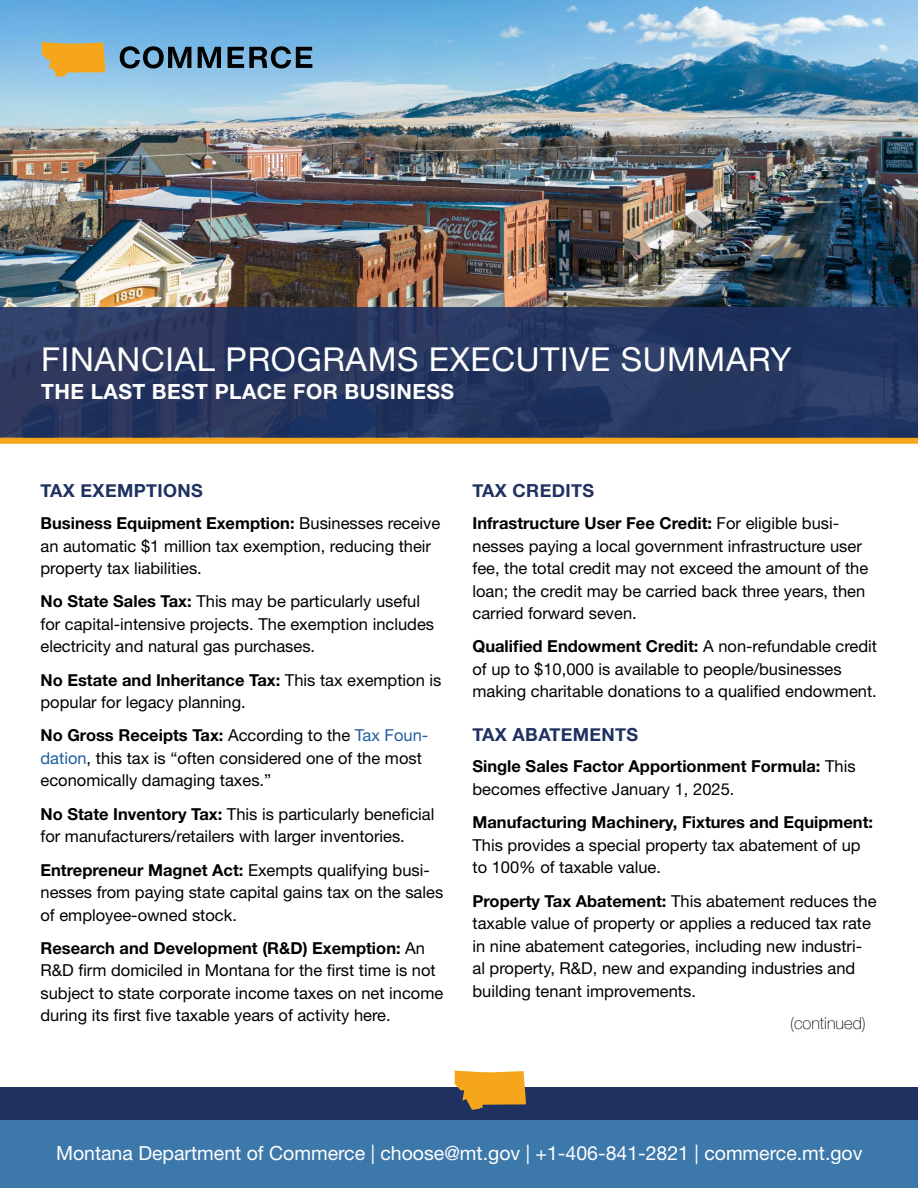
<style>
.page{position:relative;width:918px;height:1188px;background:#fff}
.page>*{position:absolute;margin:0;border:0;box-sizing:border-box;transform-origin:0 0}
.t1{font:33px "Helvetica Neue LT Std";letter-spacing:.02em;color:#fff}
.t2{font:700 21px "Helvetica Neue LT Std";letter-spacing:.02em;color:#fff}
.t3{font:19.5px "Helvetica Neue LT Std";color:#fff}
.t4{font:700 18px "Helvetica Neue";letter-spacing:.02em;color:#1e3160}
.t5{font:16.5px/22.5px "Helvetica Neue LT Std";color:#000}
.t6{font:700 16.5px/22.5px "Helvetica Neue LT Std";color:#000}
.t7{font:100 16.5px "Helvetica Neue";color:#000}
.s1{font-weight:700}
.s2{color:#215e9e}
.s3{font-weight:400}
</style>
<div class="page">
<img style="left:0;top:0;width:918px;height:307px">
<div style="left:0;top:1102px;width:918px;height:86px;background:#3d78aa"></div>
<div style="left:0;top:1088px;width:918px;height:32px;background:#1e3160"></div>
<svg style="left:455px;top:1070px;width:71px;height:40px"></svg>
<div style="left:0;top:307px;width:918px;height:131px;background:linear-gradient(to bottom,#283760,#25365f)"></div>
<div style="left:0;top:438px;width:918px;height:6px;background:#f5a61d"></div>
<svg style="left:42px;top:42px;width:63px;height:35px;background:#dfac47"></svg>
<svg style="left:120px;top:46px;width:71px;height:23px;background:#47677e"></svg>
<svg style="left:198px;top:47px;width:23px;height:21px"></svg>
<svg style="left:228px;top:46px;width:84px;height:23px;background:#46667d"></svg>
<h1 class="t1" style="left:41px;top:339px;width:752px">FINANCIAL PROGRAMS EXECUTIVE SUMMARY</h1>
<p class="t2" style="left:41px;top:379px;width:414px">THE LAST BEST PLACE FOR BUSINESS</p>
<p class="t4" style="left:40px;top:477px;width:164px">TAX EXEMPTIONS</p>
<p class="t5" style="left:40px;top:512px;width:401px"><span class="s1">Business Equipment Exemption:</span> Businesses receive an automatic $1 million tax exemption, reducing their property tax liabilities.</p>
<p class="t5" style="left:40px;top:590px;width:395px"><span class="s1">No State Sales Tax:</span> This may be particularly useful for capital-intensive projects. The exemption includes electricity and natural gas purchases.</p>
<p class="t5" style="left:40px;top:668px;width:402px"><span class="s1">No Estate and Inheritance Tax:</span> This tax exemption is popular for legacy planning.</p>
<p class="t5" style="left:40px;top:724px;width:389px"><span class="s1">No Gross Receipts Tax:</span> According to the <span class="s2">Tax Foun&shy;dation</span>, this tax is “often considered one of the most economically damaging taxes.”</p>
<p class="t5" style="left:40px;top:802px;width:395px"><span class="s1">No State Inventory Tax:</span> This is particularly beneficial for manufacturers/retailers with larger inventories.</p>
<p class="t5" style="left:40px;top:858px;width:404px"><span class="s1">Entrepreneur Magnet Act:</span> Exempts qualifying busi&shy;nesses from paying state capital gains tax on the sales of employee-owned stock.</p>
<p class="t5" style="left:40px;top:937px;width:404px"><span class="s1">Research and Development (R&amp;D) Exemption:</span> An R&amp;D firm domiciled in Montana for the first time is not subject to state corporate income taxes on net income during its first five taxable years of activity here.</p>
<p class="t4" style="left:472px;top:477px;width:123px">TAX CREDITS</p>
<p class="t5" style="left:472px;top:512px;width:397px"><span class="s1">Infrastructure User Fee Credit:</span> For eligible busi&shy;nesses paying a local government infrastructure user fee, the total credit may not exceed the amount of the loan; the credit may be carried back three years, then carried forward seven.</p>
<p class="t5" style="left:472px;top:635px;width:406px"><span class="s1">Qualified Endowment Credit:</span> A non-refundable credit of up to $10,000 is available to people/businesses making charitable donations to a qualified endowment.</p>
<p class="t4" style="left:472px;top:720px;width:167px">TAX ABATEMENTS</p>
<p class="t6" style="left:472px;top:755px;width:385px">Single Sales Factor Apportionment Formula: <span class="s3">This becomes effective January 1, 2025.</span></p>
<p class="t6" style="left:472px;top:811px;width:402px">Manufacturing Machinery, Fixtures and Equipment:</p>
<p class="t5" style="left:472px;top:833px;width:390px">This provides a special property tax abatement of up to 100% of taxable value.</p>
<p class="t5" style="left:472px;top:889px;width:406px"><span class="s1">Property Tax Abatement:</span> This abatement reduces the taxable value of property or applies a reduced tax rate in nine abatement categories, including new industri&shy;al property, R&amp;D, new and expanding industries and building tenant improvements.</p>
<p class="t7" style="left:790px;top:1011px;width:77px">(continued)</p>
<p class="t3" style="left:56px;top:1141px;width:808px">Montana Department of Commerce | choose@mt.gov | +1-406-841-2821 | commerce.mt.gov</p>
</div>
